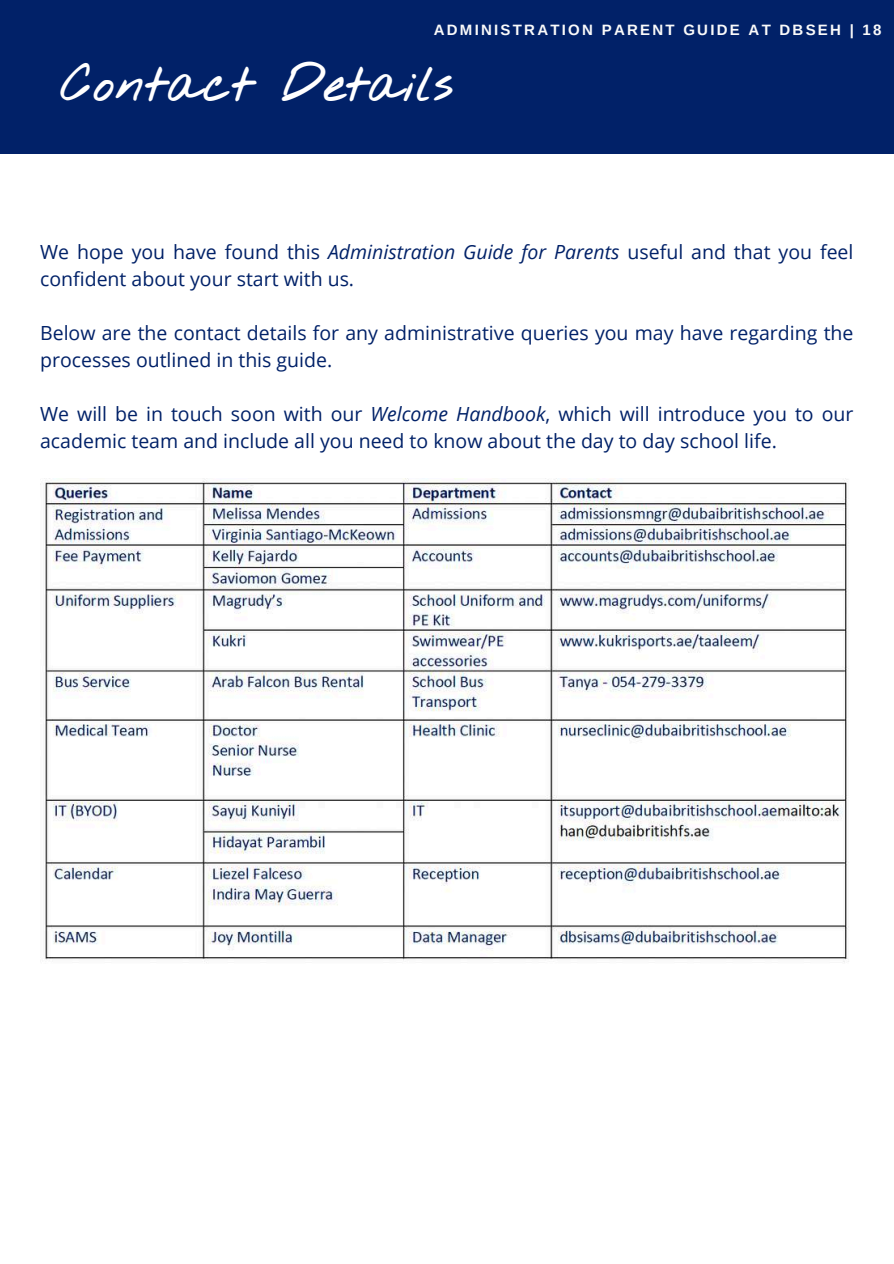
<style>
.page{position:relative;width:894px;height:1264px;background:#fff}
.page>*{position:absolute;margin:0;border:0;box-sizing:border-box;transform-origin:0 0}
.t1{font:700 42px "Nothing You Could Do";color:#fff}
.t2{font:19.5px/27px "Open Sans";color:#012168}
.t3{font:700 15px "Arimo";letter-spacing:.15em;color:#fafafa}
.s1{font-style:italic}
</style>
<div class="page">
<div style="left:0;top:0;width:893px;height:153px;background:#012168"></div>
<img style="left:40px;top:478px;width:809px;height:485px">
<p class="t3" style="left:701px;top:12px;width:181px">FS1 AT DBS EH | 15</p>
<p class="t3" style="left:433px;top:21px;width:449px">ADMINISTRATION PARENT GUIDE AT DBSEH | 18</p>
<h1 class="t1" style="left:61px;top:48px;width:394px">Contact Details</h1>
<p class="t2" style="left:40px;top:238px;width:814px">We hope you have found this <span class="s1">Administration Guide for Parents</span> useful and that you feel confident about your start with us.</p>
<p class="t2" style="left:40px;top:319px;width:814px">Below are the contact details for any administrative queries you may have regarding the processes outlined in this guide.</p>
<p class="t2" style="left:40px;top:400px;width:814px">We will be in touch soon with our <span class="s1">Welcome Handbook</span>, which will introduce you to our academic team and include all you need to know about the day to day school life.</p>
</div>
